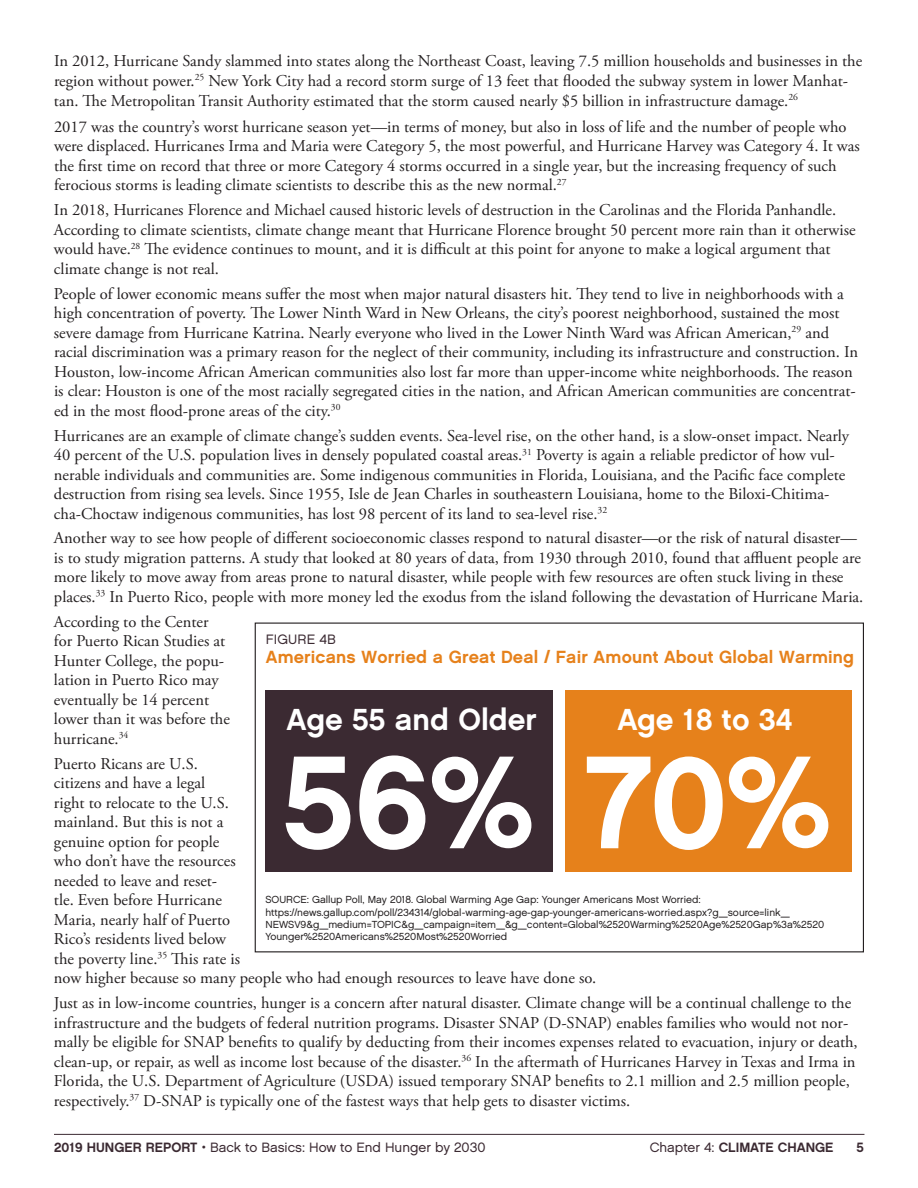
<style>
.page{position:relative;width:918px;height:1188px;background:#fff}
.page>*{position:absolute;margin:0;border:0;box-sizing:border-box;transform-origin:0 0}
.t1{font:132px "Chalet New York Nineteen Sixty";color:#fff}
.t2{font:30.45px "Chalet New York Nineteen Sixty";color:#fff}
.t3{font:17.55px "Chalet New York Nineteen Sixty";letter-spacing:.01em;color:#e6811b}
.t4{font:16.5px/19.5px "Adobe Garamond Pro";color:#231f20}
.t5{font:13.65px "Chalet London Nineteen Sixty";letter-spacing:.01em;color:#3b2a32}
.t6{font:13.5px "Chalet London Nineteen Sixty";color:#3b2a32}
.t7{font:13.5px "Chalet New York Nineteen Sixty";color:#3b2a32}
.t8{font:10.2px/12.3px "Chalet London Nineteen Sixty";color:#231f20}
.s1{font-family:"Chalet New York Nineteen Sixty"}
.s2{font-family:"Chalet London Nineteen Sixty"}
</style>
<div class="page">
<hr style="left:54px;top:1134px;width:810px;height:1px;background:#3b2a32">
<div style="left:566px;top:691px;width:286px;height:181px;background:#e6811b"></div>
<div style="left:266px;top:691px;width:287px;height:181px;background:#3b2a32"></div>
<p class="t4" style="left:54px;top:51px;width:810px">In 2012, Hurricane Sandy slammed into states along the Northeast Coast, leaving 7.5 million households and businesses in the region without power.<sup>25</sup> New York City had a record storm surge of 13 feet that flooded the subway system in lower Manhat&shy;tan. The Metropolitan Transit Authority estimated that the storm caused nearly $5 billion in infrastructure damage.<sup>26</sup></p>
<p class="t4" style="left:54px;top:117px;width:807px">2017 was the country’s worst hurricane season yet—in terms of money, but also in loss of life and the number of people who were displaced. Hurricanes Irma and Maria were Category 5, the most powerful, and Hurricane Harvey was Category 4. It was the first time on record that three or more Category 4 storms occurred in a single year, but the increasing frequency of such ferocious storms is leading climate scientists to describe this as the new normal.<sup>27</sup></p>
<p class="t4" style="left:54px;top:201px;width:803px">In 2018, Hurricanes Florence and Michael caused historic levels of destruction in the Carolinas and the Florida Panhandle.<br>According to climate scientists, climate change meant that Hurricane Florence brought 50 percent more rain than it otherwise would have.<sup>28</sup> The evidence continues to mount, and it is difficult at this point for anyone to make a logical argument that climate change is not real.</p>
<p class="t4" style="left:54px;top:284px;width:806px">People of lower economic means suffer the most when major natural disasters hit. They tend to live in neighborhoods with a high concentration of poverty. The Lower Ninth Ward in New Orleans, the city’s poorest neighborhood, sustained the most severe damage from Hurricane Katrina. Nearly everyone who lived in the Lower Ninth Ward was African American,<sup>29</sup> and racial discrimination was a primary reason for the neglect of their community, including its infrastructure and construction. In Houston, low-income African American communities also lost far more than upper-income white neighborhoods. The reason is clear: Houston is one of the most racially segregated cities in the nation, and African American communities are concentrat&shy;ed in the most flood-prone areas of the city.<sup>30</sup></p>
<p class="t4" style="left:54px;top:426px;width:797px">Hurricanes are an example of climate change’s sudden events. Sea-level rise, on the other hand, is a slow-onset impact. Nearly 40 percent of the U.S. population lives in densely populated coastal areas.<sup>31</sup> Poverty is again a reliable predictor of how vul&shy;nerable individuals and communities are. Some indigenous communities in Florida, Louisiana, and the Pacific face complete destruction from rising sea levels. Since 1955, Isle de Jean Charles in southeastern Louisiana, home to the Biloxi-Chitima&shy;cha-Choctaw indigenous communities, has lost 98 percent of its land to sea-level rise.<sup>32</sup></p>
<p class="t4" style="left:54px;top:529px;width:811px">Another way to see how people of different socioeconomic classes respond to natural disaster—or the risk of natural disaster— is to study migration patterns. A study that looked at 80 years of data, from 1930 through 2010, found that affluent people are more likely to move away from areas prone to natural disaster, while people with few resources are often stuck living in these places.<sup>33</sup> In Puerto Rico, people with more money led the exodus from the island following the devastation of Hurricane Maria.</p>
<p class="t4" style="left:54px;top:612px;width:177px">According to the Center for Puerto Rican Studies at<br>Hunter College, the popu&shy;lation in Puerto Rico may eventually be 14 percent lower than it was before the hurricane.<sup>34</sup></p>
<p class="t4" style="left:54px;top:754px;width:544px">Puerto Ricans are U.S.<br>citizens and have a legal<br>right to relocate to the U.S.<br>mainland. But this is not a<br>genuine option for people<br>who don’t have the resources<br>needed to leave and reset-<br>tle. Even before Hurricane<br>Maria, nearly half of Puerto<br>Rico’s residents lived below<br>the poverty line.<sup>35</sup> This rate is<br>now higher because so many people who had enough resources to leave have done so.</p>
<p class="t4" style="left:54px;top:994px;width:805px">Just as in low-income countries, hunger is a concern after natural disaster. Climate change will be a continual challenge to the infrastructure and the budgets of federal nutrition programs. Disaster SNAP (D-SNAP) enables families who would not nor&shy;mally be eligible for SNAP benefits to qualify by deducting from their incomes expenses related to evacuation, injury or death, clean-up, or repair, as well as income lost because of the disaster.<sup>36</sup> In the aftermath of Hurricanes Harvey in Texas and Irma in Florida, the U.S. Department of Agriculture (USDA) issued temporary SNAP benefits to 2.1 million and 2.5 million people, respectively.<sup>37</sup> D-SNAP is typically one of the fastest ways that help gets to disaster victims.</p>
<p class="t5" style="left:266px;top:631px;width:72px">FIGURE 4B</p>
<p class="t3" style="left:266px;top:646px;width:590px">Americans Worried a Great Deal / Fair Amount About Global Warming</p>
<h2 class="t2" style="left:287px;top:700px;width:251px">Age 55 and Older</h2>
<h2 class="t2" style="left:617px;top:700px;width:177px">Age 18 to 34</h2>
<h1 class="t1" style="left:282px;top:719px;width:551px">56% 70%</h1>
<p class="t8" style="left:265px;top:894px;width:560px">SOURCE: Gallup Poll, May 2018. Global Warming Age Gap: Younger Americans Most Worried: https://news.gallup.com/poll/234314/global-warming-age-gap-younger-americans-worried.aspx?g_source=link_ NEWSV9&amp;g_medium=TOPIC&amp;g_campaign=item_&amp;g_content=Global%2520Warming%2520Age%2520Gap%3a%2520<br>Younger%2520Americans%2520Most%2520Worried</p>
<p class="t6" style="left:54px;top:1139px;width:433px"><span class="s1">2019 HUNGER REPORT •</span> Back to Basics: How to End Hunger by 2030</p>
<p class="t7" style="left:650px;top:1138px;width:185px"><span class="s2">Chapter 4:</span> CLIMATE CHANGE</p>
<p class="t7" style="left:857px;top:1138px;width:9px">5</p>
</div>
